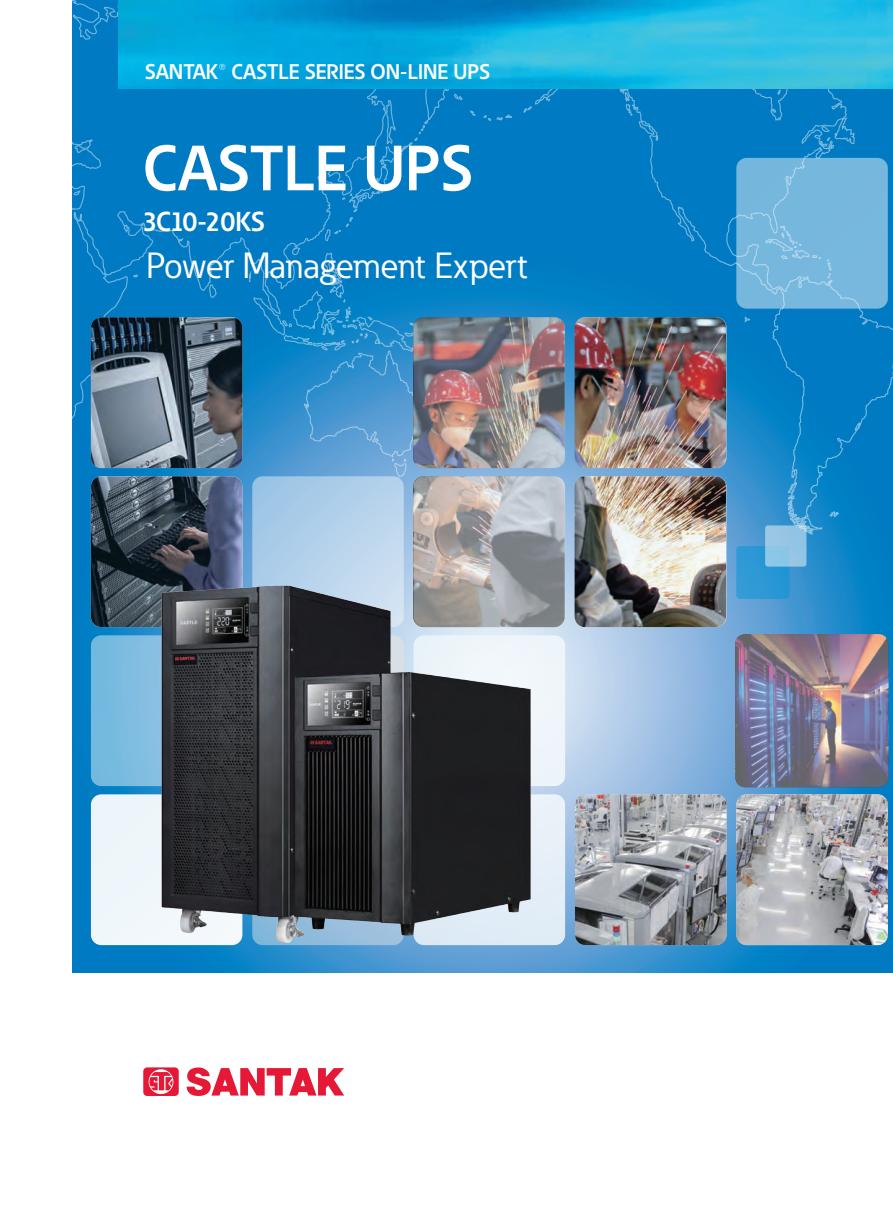
<style>
.page{position:relative;width:893px;height:1212px;background:#fff}
.page>*{position:absolute;margin:0;border:0;box-sizing:border-box;transform-origin:0 0}
.t1{font:700 63px "Eaton";color:#fff}
.t2{font:36px "Eaton";color:#fff}
.t3{font:700 27px "Eaton";letter-spacing:-.02em;color:#fff}
.t4{font:700 21px "Eaton";color:#fff}
</style>
<div class="page">
<img style="left:73px;top:0;width:820px;height:973px">
<img style="left:118px;top:0;width:775px;height:88px">
<img style="left:735px;top:634px;width:153px;height:153px;border-radius:11px">
<img style="left:149px;top:577px;width:390px;height:365px">
<svg style="left:187px;top:1067px;width:157px;height:29px"></svg>
<svg style="left:143px;top:1067px;width:36px;height:29px"></svg>
<p class="t4" style="left:145px;top:58px;width:346px">SANTAK® CASTLE SERIES ON-LINE UPS</p>
<h1 class="t1" style="left:143px;top:129px;width:331px">CASTLE UPS</h1>
<p class="t3" style="left:143px;top:204px;width:124px">3C10-20KS</p>
<h2 class="t2" style="left:146px;top:244px;width:383px">Power Management Expert</h2>
</div>
